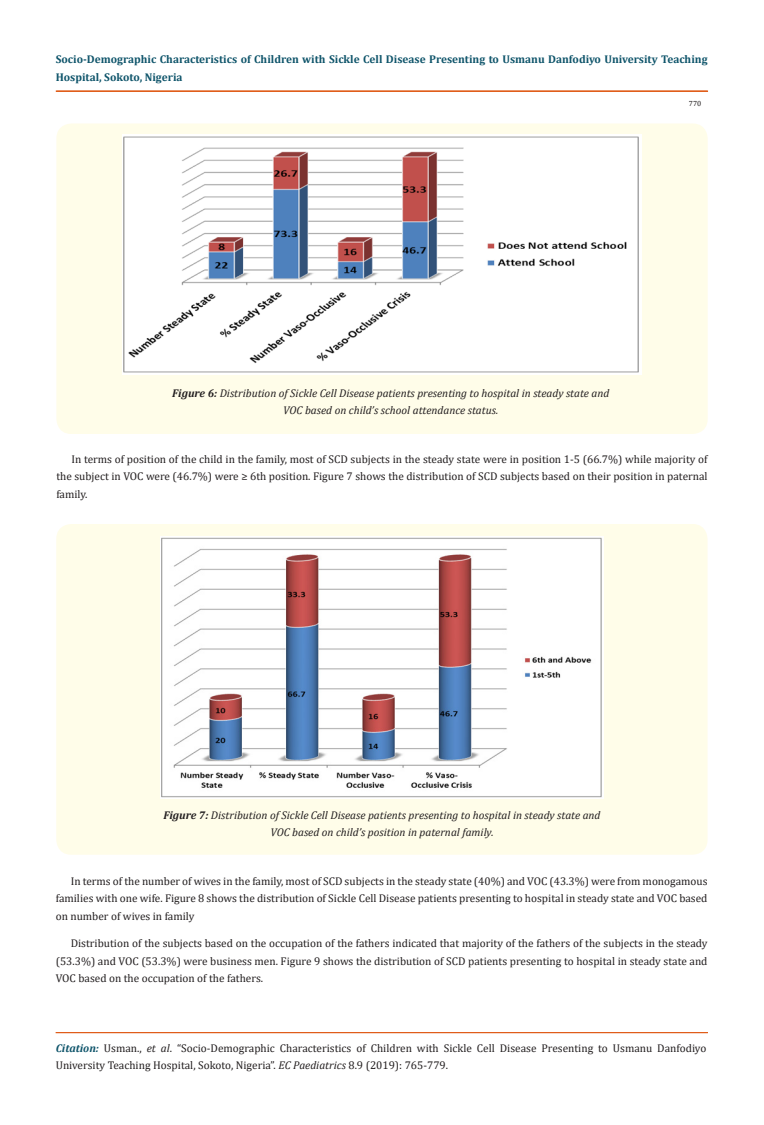
<style>
.page{position:relative;width:764px;height:1125px;background:#fff}
.page>*{position:absolute;margin:0;border:0;box-sizing:border-box;transform-origin:0 0}
.t1{font:11.25px/17.5px "Cambria";color:#231f20;text-align:justify}
.t2{font:italic 11.25px/17.5px "Cambria";color:#231f20;text-align:center}
.t3{font:700 11.25px/17.5px "Cambria";color:#0e546a}
.t4{font:7.5px "Cambria";color:#231f20}
.s1{font-weight:700}
.s2{font-weight:700;font-style:italic;color:#0e546a}
.s3{font-style:italic}
</style>
<div class="page">
<div style="left:56px;top:91px;width:651px;height:1px;border:1px solid #e05d1a"></div>
<hr style="left:56px;top:1033px;width:651px;height:1px;background:#e05d1a">
<div style="left:56px;top:1032px;width:651px;height:1px;border:1px solid #e05d1a"></div>
<div style="left:56px;top:123px;width:651px;height:311px;background:#fffde9;border-radius:15px"></div>
<img style="left:122px;top:135px;width:520px;height:239px">
<div style="left:56px;top:524px;width:651px;height:331px;background:#fffde9;border-radius:15px"></div>
<img style="left:160px;top:537px;width:444px;height:262px">
<p class="t3" style="left:56px;top:50px;width:653px">Socio-Demographic Characteristics of Children with Sickle Cell Disease Presenting to Usmanu Danfodiyo University Teaching<br>Hospital, Sokoto, Nigeria</p>
<p class="t4" style="left:689px;top:99px;width:14px">770</p>
<p class="t2" style="left:172px;top:384px;width:438px"><span class="s1">Figure 6:</span> Distribution of Sickle Cell Disease patients presenting to hospital in steady state and<br>VOC based on child’s school attendance status.</p>
<p class="t1" style="left:56px;top:450px;width:653px;text-indent:15px">In terms of position of the child in the family, most of SCD subjects in the steady state were in position 1-5 (66.7%) while majority of the subject in VOC were (46.7%) were ≥ 6th position. Figure 7 shows the distribution of SCD subjects based on their position in paternal family.</p>
<p class="t2" style="left:163px;top:805px;width:438px"><span class="s1">Figure 7:</span> Distribution of Sickle Cell Disease patients presenting to hospital in steady state and<br>VOC based on child’s position in paternal family.</p>
<p class="t1" style="left:56px;top:872px;width:653px;text-indent:15px">In terms of the number of wives in the family, most of SCD subjects in the steady state (40%) and VOC (43.3%) were from monogamous families with one wife. Figure 8 shows the distribution of Sickle Cell Disease patients presenting to hospital in steady state and VOC based on number of wives in family</p>
<p class="t1" style="left:56px;top:934px;width:653px;text-indent:15px">Distribution of the subjects based on the occupation of the fathers indicated that majority of the fathers of the subjects in the steady (53.3%) and VOC (53.3%) were business men. Figure 9 shows the distribution of SCD patients presenting to hospital in steady state and VOC based on the occupation of the fathers.</p>
<p class="t1" style="left:56px;top:1039px;width:652px"><span class="s2">Citation:</span> Usman., <span class="s3">et al</span>. “Socio-Demographic Characteristics of Children with Sickle Cell Disease Presenting to Usmanu Danfodiyo<br>University Teaching Hospital, Sokoto, Nigeria”. <span class="s3">EC Paediatrics</span> 8.9 (2019): 765-779.</p>
</div>
